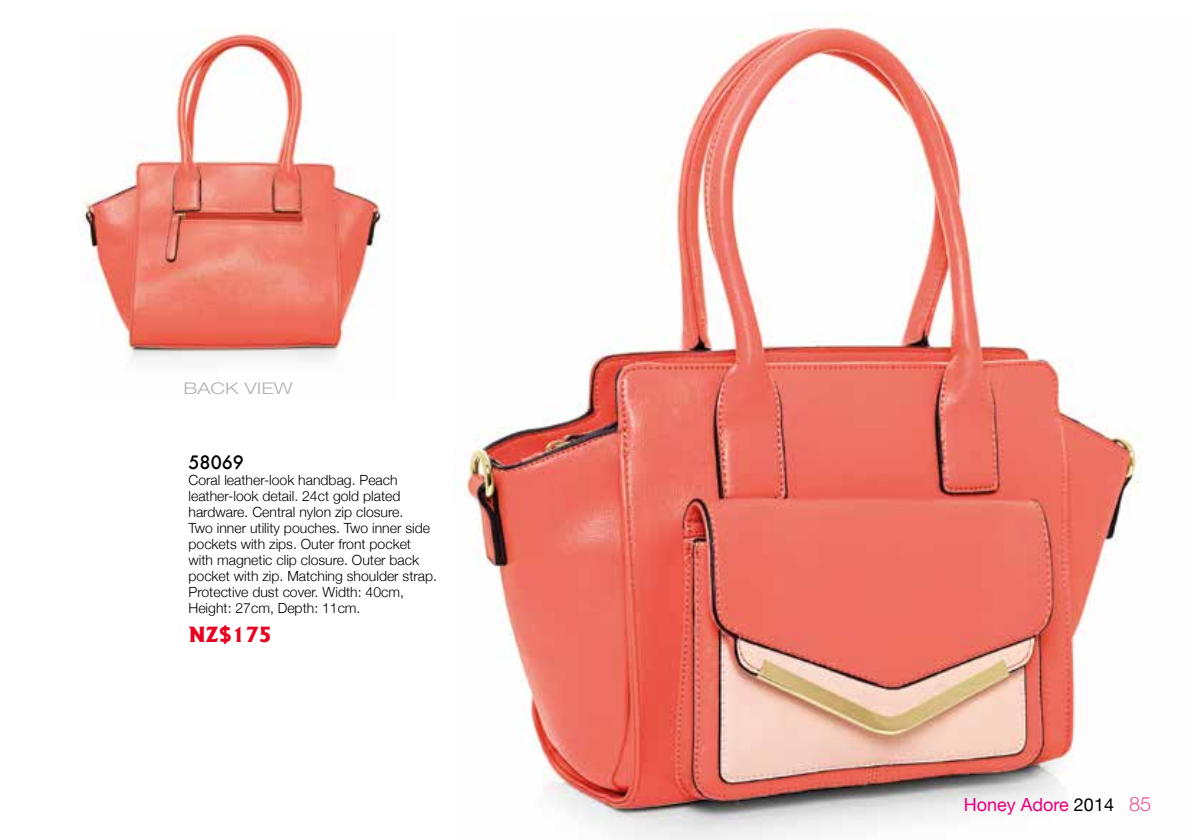
<style>
.page{position:relative;width:1191px;height:840px;background:#fff}
.page>*{position:absolute;margin:0;border:0;box-sizing:border-box;transform-origin:0 0}
.t1{font:800 20px "Albertus";color:#e40521}
.t2{font:18px "Helvetica Neue";color:#e5007d}
.t3{font:500 18px "Futura";color:#000}
.t4{font:300 16px "Helvetica Neue";color:#b2b2b2;scale:1.3 1}
.t5{font:300 14px/16px "Helvetica Neue";color:#000}
.s1{color:#000}
.s2{font-weight:300;font-size:20px;color:#ea5297}
</style>
<div class="page">
<img style="left:456px;top:12px;width:686px;height:827px">
<img style="left:79px;top:28px;width:309px;height:334px">
<p class="t4" style="left:183px;top:375px;width:85px">BACK VIEW</p>
<p class="t3" style="left:188px;top:449px;width:57px">58069</p>
<p class="t5" style="left:188px;top:471px;width:250px">Coral leather-look handbag. Peach leather-look detail. 24ct gold plated hardware. Central nylon zip closure.<br>Two inner utility pouches. Two inner side pockets with zips. Outer front pocket with magnetic clip closure. Outer back pocket with zip. Matching shoulder strap.<br>Protective dust cover. Width: 40cm, Height: 27cm, Depth: 11cm.</p>
<h1 class="t1" style="left:189px;top:626px;width:85px">NZ$175</h1>
<p class="t2" style="left:964px;top:790px;width:189px">Honey Adore <span class="s1">2014</span> <span class="s2">85</span></p>
</div>
